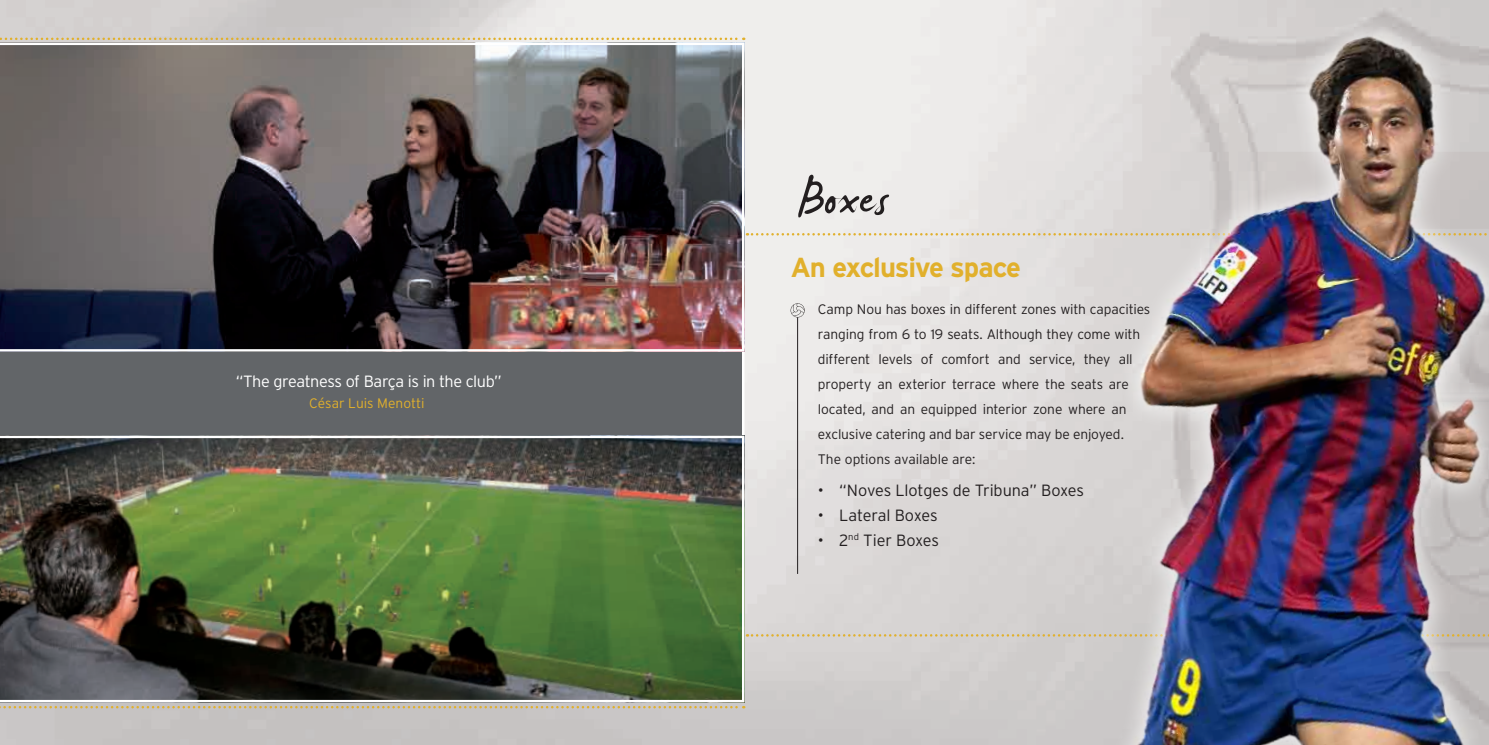
<style>
.page{position:relative;width:1489px;height:745px;background:#fff}
.page>*{position:absolute;margin:0;border:0;box-sizing:border-box;transform-origin:0 0}
.t1{font:75px "James Fajardo";letter-spacing:.02em;color:#231f20}
.t2{font:700 27.5px "Interstate";letter-spacing:-.045em;color:#e1b02c}
.t3{font:300 16.25px "Interstate";letter-spacing:-.01em;color:#231f20}
.t4{font:300 16.25px "Interstate";letter-spacing:-.025em;color:#fff}
.t5{font:300 13.75px/25px "Interstate";letter-spacing:-.01em;color:#231f20}
.t6{font:300 13.75px "Interstate";color:#e1b02c}
</style>
<div class="page">
<img style="left:0;top:0;width:1061px;height:744px">
<svg style="left:747px;top:233px;width:742px;height:2px"></svg>
<svg style="left:747px;top:633px;width:742px;height:3px"></svg>
<img style="left:1061px;top:0;width:427px;height:744px">
<svg style="left:0;top:705px;width:744px;height:3px;background:#cebe9a"></svg>
<svg style="left:0;top:38px;width:744px;height:2px"></svg>
<div style="left:0;top:351px;width:744px;height:84px;background:#626568"></div>
<img style="left:0;top:435px;width:744px;height:267px">
<svg style="left:790px;top:303px;width:14px;height:14px"></svg>
<hr style="left:797px;top:317px;width:1px;height:256px;background:#231f20">
<img style="left:0;top:43px;width:744px;height:308px">
<p class="t4" style="left:236px;top:372px;width:267px">“The greatness of Barça is in the club”</p>
<p class="t6" style="left:309px;top:395px;width:117px">César Luis Menotti</p>
<h1 class="t1" style="left:799px;top:160px;width:90px">Boxes</h1>
<h2 class="t2" style="left:790px;top:251px;width:232px">An exclusive space</h2>
<p class="t5" style="left:817px;top:296px;width:334px">Camp Nou has boxes in different zones with capacities ranging from 6 to 19 seats. Although they come with different levels of comfort and service, they all property an exterior terrace where the seats are located, and an equipped interior zone where an exclusive catering and bar service may be enjoyed.<br>The options available are:</p>
<p class="t3" style="left:817px;top:480px;width:268px">• “Noves Llotges de Tribuna” Boxes</p>
<p class="t3" style="left:817px;top:505px;width:121px">• Lateral Boxes</p>
<p class="t3" style="left:817px;top:530px;width:123px">• 2<sup>nd</sup> Tier Boxes</p>
</div>
